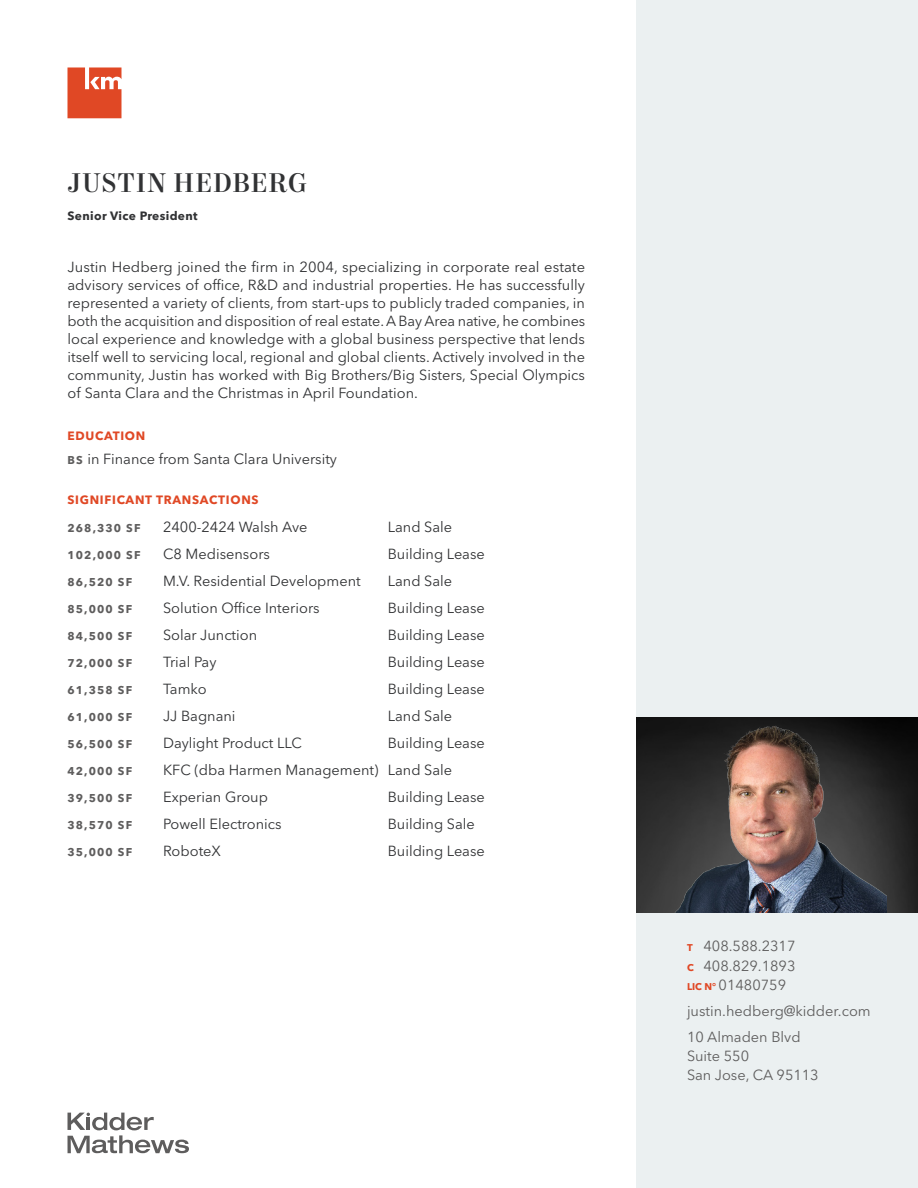
<style>
.page{position:relative;width:918px;height:1188px;background:#fff}
.page>*{position:absolute;margin:0;border:0;box-sizing:border-box;transform-origin:0 0}
.Resume_-_All_Caps_He{font:500 27px "Mort Modern 09";letter-spacing:.02em;color:#313234}
.Body_Copy_-_Charcoal{font:14.55px/18px "Avenir Next LT Pro";color:#313234;text-align:justify}
.Resume_-_Contact_Inf{font:14.55px/19.8px "Avenir Next LT Pro";color:#5e5d5d;text-align:justify}
.Proposal_-_Bullets{font:14.55px "Avenir Next LT Pro";color:#313234}
.Subhead_-_Level_1{font:700 12px "Avenir Next LT Pro";letter-spacing:.06em;color:#e04825}
.Subhead_-_Level_2{font:700 12px "Avenir Next LT Pro";letter-spacing:.03em;color:#313234}
.Body_Copy_-_Charcoal-2{font:700 11.25px "Avenir Next LT Pro";letter-spacing:.1em;color:#5e5d5d}
.s1{font-weight:700;font-size:11.25px;color:#5e5d5d}
.s2{font-weight:700;font-size:9.75px;color:#e04825}
</style>
<div class="page">
<div style="left:636px;top:0;width:282px;height:1188px;background:#ebf0f1"></div>
<img style="left:636px;top:718px;width:282px;height:195px">
<img style="left:669px;top:718px;width:218px;height:195px">
<svg style="left:67px;top:67px;width:54px;height:51px;background:#e45f41"></svg>
<svg style="left:68px;top:1113px;width:121px;height:40px"></svg>
<p class="Resume_-_All_Caps_He" style="left:68px;top:165px;width:241px">JUSTIN HEDBERG</p>
<p class="Subhead_-_Level_2" style="left:68px;top:209px;width:132px">Senior Vice President</p>
<p class="Body_Copy_-_Charcoal" style="left:68px;top:258px;width:519px">Justin Hedberg joined the firm in 2004, specializing in corporate real estate advisory services of office, R&amp;D and industrial properties. He has successfully represented a variety of clients, from start-ups to publicly traded companies, in both the acquisition and disposition of real estate. A Bay Area native, he combines local experience and knowledge with a global business perspective that lends itself well to servicing local, regional and global clients. Actively involved in the community, Justin has worked with Big Brothers/Big Sisters, Special Olympics of Santa Clara and the Christmas in April Foundation.</p>
<p class="Subhead_-_Level_1" style="left:68px;top:428px;width:79px">EDUCATION</p>
<p class="Proposal_-_Bullets" style="left:68px;top:451px;width:271px"><span class="s1">BS</span> in Finance from Santa Clara University</p>
<p class="Subhead_-_Level_1" style="left:68px;top:492px;width:193px">SIGNIFICANT TRANSACTIONS</p>
<p class="Body_Copy_-_Charcoal-2" style="left:68px;top:521px;width:75px">268,330 SF</p>
<p class="Body_Copy_-_Charcoal" style="left:163px;top:518px;width:146px">2400-2424 Walsh Ave</p>
<p class="Body_Copy_-_Charcoal" style="left:388px;top:518px;width:66px">Land Sale</p>
<p class="Body_Copy_-_Charcoal-2" style="left:68px;top:548px;width:75px">102,000 SF</p>
<p class="Body_Copy_-_Charcoal" style="left:163px;top:545px;width:108px">C8 Medisensors</p>
<p class="Body_Copy_-_Charcoal" style="left:388px;top:545px;width:99px">Building Lease</p>
<p class="Body_Copy_-_Charcoal-2" style="left:68px;top:575px;width:66px">86,520 SF</p>
<p class="Body_Copy_-_Charcoal" style="left:163px;top:572px;width:199px">M.V. Residential Development</p>
<p class="Body_Copy_-_Charcoal" style="left:388px;top:572px;width:66px">Land Sale</p>
<p class="Body_Copy_-_Charcoal-2" style="left:68px;top:602px;width:66px">85,000 SF</p>
<p class="Body_Copy_-_Charcoal" style="left:163px;top:599px;width:158px">Solution Office Interiors</p>
<p class="Body_Copy_-_Charcoal" style="left:388px;top:599px;width:99px">Building Lease</p>
<p class="Body_Copy_-_Charcoal-2" style="left:68px;top:629px;width:66px">84,500 SF</p>
<p class="Body_Copy_-_Charcoal" style="left:163px;top:626px;width:96px">Solar Junction</p>
<p class="Body_Copy_-_Charcoal" style="left:388px;top:626px;width:99px">Building Lease</p>
<p class="Body_Copy_-_Charcoal-2" style="left:68px;top:656px;width:66px">72,000 SF</p>
<p class="Body_Copy_-_Charcoal" style="left:163px;top:653px;width:55px">Trial Pay</p>
<p class="Body_Copy_-_Charcoal" style="left:388px;top:653px;width:99px">Building Lease</p>
<p class="Body_Copy_-_Charcoal-2" style="left:68px;top:683px;width:66px">61,358 SF</p>
<p class="Body_Copy_-_Charcoal" style="left:163px;top:680px;width:45px">Tamko</p>
<p class="Body_Copy_-_Charcoal" style="left:388px;top:680px;width:99px">Building Lease</p>
<p class="Body_Copy_-_Charcoal-2" style="left:68px;top:710px;width:66px">61,000 SF</p>
<p class="Body_Copy_-_Charcoal" style="left:163px;top:707px;width:74px">JJ Bagnani</p>
<p class="Body_Copy_-_Charcoal" style="left:388px;top:707px;width:66px">Land Sale</p>
<p class="Body_Copy_-_Charcoal-2" style="left:68px;top:737px;width:66px">56,500 SF</p>
<p class="Body_Copy_-_Charcoal" style="left:163px;top:734px;width:140px">Daylight Product LLC</p>
<p class="Body_Copy_-_Charcoal" style="left:388px;top:734px;width:99px">Building Lease</p>
<p class="Body_Copy_-_Charcoal-2" style="left:68px;top:764px;width:66px">42,000 SF</p>
<p class="Body_Copy_-_Charcoal" style="left:163px;top:761px;width:217px">KFC (dba Harmen Management)</p>
<p class="Body_Copy_-_Charcoal" style="left:388px;top:761px;width:66px">Land Sale</p>
<p class="Body_Copy_-_Charcoal-2" style="left:68px;top:791px;width:66px">39,500 SF</p>
<p class="Body_Copy_-_Charcoal" style="left:163px;top:788px;width:106px">Experian Group</p>
<p class="Body_Copy_-_Charcoal" style="left:388px;top:788px;width:99px">Building Lease</p>
<p class="Body_Copy_-_Charcoal-2" style="left:68px;top:818px;width:66px">38,570 SF</p>
<p class="Body_Copy_-_Charcoal" style="left:163px;top:815px;width:120px">Powell Electronics</p>
<p class="Body_Copy_-_Charcoal" style="left:388px;top:815px;width:89px">Building Sale</p>
<p class="Body_Copy_-_Charcoal-2" style="left:68px;top:845px;width:66px">35,000 SF</p>
<p class="Body_Copy_-_Charcoal" style="left:163px;top:842px;width:59px">RoboteX</p>
<p class="Body_Copy_-_Charcoal" style="left:388px;top:842px;width:99px">Building Lease</p>
<p class="Resume_-_Contact_Inf" style="left:687px;top:936px;width:110px"><span class="s2">T</span> 408.588.2317<br><span class="s2">C</span> 408.829.1893<br><span class="s2">LIC N°</span> 01480759</p>
<p class="Resume_-_Contact_Inf" style="left:687px;top:1001px;width:185px">justin.hedberg@kidder.com</p>
<p class="Resume_-_Contact_Inf" style="left:687px;top:1027px;width:133px;line-height:19px;text-align:left">10 Almaden Blvd<br>Suite 550<br>San Jose, CA 95113</p>
</div>
